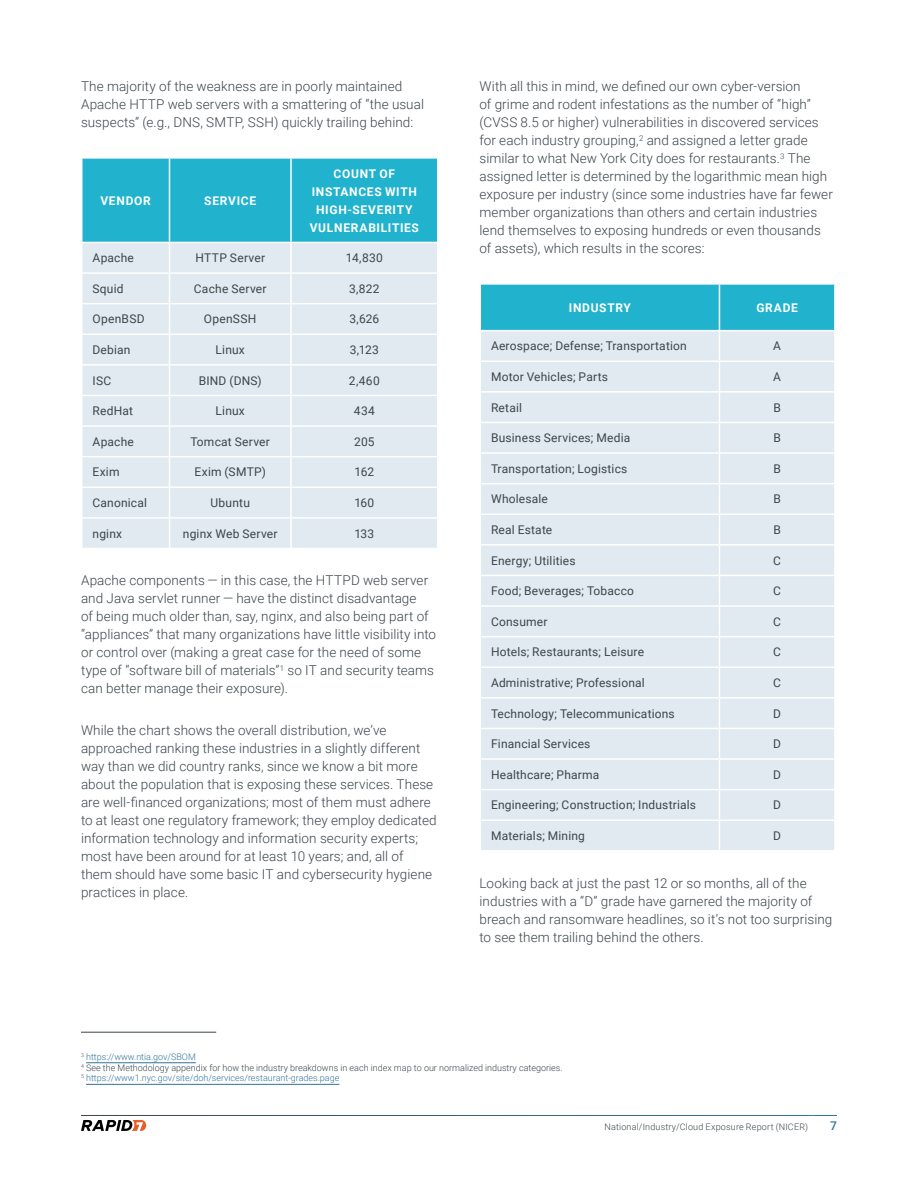
<style>
.page{position:relative;width:918px;height:1188px;background:#fff}
.page>*{position:absolute;margin:0;border:0;box-sizing:border-box;transform-origin:0 0}
.Body{font:300 13.5px/18px "Roboto";letter-spacing:.005em;color:#3b454a}
.Table_Body{font:12px "Roboto";letter-spacing:.015em;color:#3b454a}
.Table_Header{font:700 12px/18px "Roboto";letter-spacing:.06em;color:#fff;text-align:center}
.t1{font:500 12px "Roboto";color:#31739c}
.t2{font:300 9px "Roboto";color:#3b454a}
.t3{font:300 9px "Roboto";color:#31739c}
.t4{font:300 9px "Roboto";letter-spacing:.02em;color:#3b454a}
</style>
<div class="page">
<svg style="left:813px;top:1115px;width:24px;height:1px"></svg>
<svg style="left:81px;top:1120px;width:65px;height:11px"></svg>
<div style="left:82px;top:304px;width:355px;height:244px;background:#e0eaf0"></div>
<hr style="left:169px;top:304px;width:1px;height:30px;background:#fff">
<hr style="left:290px;top:304px;width:2px;height:30px;background:#fff">
<hr style="left:170px;top:334px;width:121px;height:1px;background:#fff">
<hr style="left:291px;top:334px;width:147px;height:1px;background:#fff">
<hr style="left:290px;top:335px;width:2px;height:29px;background:#fff">
<hr style="left:170px;top:364px;width:121px;height:2px;background:#fff">
<hr style="left:291px;top:364px;width:147px;height:2px;background:#fff">
<hr style="left:290px;top:366px;width:2px;height:29px;background:#fff">
<hr style="left:170px;top:395px;width:121px;height:1px;background:#fff">
<hr style="left:291px;top:395px;width:147px;height:1px;background:#fff">
<hr style="left:290px;top:396px;width:2px;height:29px;background:#fff">
<hr style="left:170px;top:425px;width:121px;height:2px;background:#fff">
<svg style="left:169px;top:335px;width:1px;height:121px"></svg>
<hr style="left:291px;top:425px;width:147px;height:2px;background:#fff">
<hr style="left:290px;top:427px;width:2px;height:29px;background:#fff">
<hr style="left:170px;top:456px;width:121px;height:1px;background:#fff">
<hr style="left:169px;top:457px;width:1px;height:30px;background:#fff">
<hr style="left:291px;top:456px;width:147px;height:1px;background:#fff">
<hr style="left:290px;top:457px;width:2px;height:30px;background:#fff">
<hr style="left:170px;top:487px;width:121px;height:1px;background:#fff">
<hr style="left:291px;top:487px;width:147px;height:1px;background:#fff">
<hr style="left:290px;top:488px;width:2px;height:29px;background:#fff">
<hr style="left:170px;top:517px;width:121px;height:2px;background:#fff">
<svg style="left:169px;top:488px;width:1px;height:60px"></svg>
<hr style="left:291px;top:517px;width:147px;height:2px;background:#fff">
<hr style="left:290px;top:519px;width:2px;height:29px;background:#fff">
<svg style="left:81px;top:158px;width:357px;height:145px;background:#75cbdc"></svg>
<hr style="left:81px;top:334px;width:89px;height:1px;background:#fff">
<hr style="left:81px;top:364px;width:89px;height:2px;background:#fff">
<hr style="left:81px;top:395px;width:89px;height:1px;background:#fff">
<hr style="left:81px;top:425px;width:89px;height:2px;background:#fff">
<hr style="left:81px;top:456px;width:89px;height:1px;background:#fff">
<hr style="left:81px;top:487px;width:89px;height:1px;background:#fff">
<hr style="left:81px;top:517px;width:89px;height:2px;background:#fff">
<hr style="left:86px;top:1062px;width:110px;height:1px;background:#31739c">
<hr style="left:86px;top:1084px;width:253px;height:1px;background:#31739c">
<svg style="left:480px;top:284px;width:355px;height:566px;background:#d2e6ee"></svg>
<hr style="left:81px;top:1032px;width:135px;height:1px;background:#3b454a">
<p class="Body" style="left:81px;top:77px;width:345px">The majority of the weakness are in poorly maintained<br>Apache HTTP web servers with a smattering of “the usual suspects” (e.g., DNS, SMTP, SSH) quickly trailing behind:</p>
<p class="Table_Header" style="left:100px;top:191px;width:52px">VENDOR</p>
<p class="Table_Header" style="left:204px;top:191px;width:53px">SERVICE</p>
<p class="Table_Header" style="left:310px;top:164px;width:111px">COUNT OF<br>INSTANCES WITH<br>HIGH-SEVERITY<br>VULNERABILITIES</p>
<p class="Table_Body" style="left:93px;top:250px;width:43px">Apache</p>
<p class="Table_Body" style="left:195px;top:250px;width:71px">HTTP Server</p>
<p class="Table_Body" style="left:346px;top:250px;width:39px">14,830</p>
<p class="Table_Body" style="left:93px;top:280px;width:33px">Squid</p>
<p class="Table_Body" style="left:194px;top:280px;width:74px">Cache Server</p>
<p class="Table_Body" style="left:349px;top:280px;width:32px">3,822</p>
<p class="Table_Body" style="left:93px;top:311px;width:54px">OpenBSD</p>
<p class="Table_Body" style="left:204px;top:311px;width:54px">OpenSSH</p>
<p class="Table_Body" style="left:349px;top:311px;width:31px">3,626</p>
<p class="Table_Body" style="left:93px;top:341px;width:39px">Debian</p>
<p class="Table_Body" style="left:216px;top:341px;width:31px">Linux</p>
<p class="Table_Body" style="left:350px;top:341px;width:30px">3,123</p>
<p class="Table_Body" style="left:93px;top:372px;width:20px">ISC</p>
<p class="Table_Body" style="left:199px;top:372px;width:65px">BIND (DNS)</p>
<p class="Table_Body" style="left:349px;top:372px;width:32px">2,460</p>
<p class="Table_Body" style="left:93px;top:403px;width:42px">RedHat</p>
<p class="Table_Body" style="left:216px;top:403px;width:31px">Linux</p>
<p class="Table_Body" style="left:354px;top:403px;width:23px">434</p>
<p class="Table_Body" style="left:93px;top:433px;width:43px">Apache</p>
<p class="Table_Body" style="left:191px;top:433px;width:81px">Tomcat Server</p>
<p class="Table_Body" style="left:354px;top:433px;width:22px">205</p>
<p class="Table_Body" style="left:93px;top:464px;width:29px">Exim</p>
<p class="Table_Body" style="left:195px;top:464px;width:73px">Exim (SMTP)</p>
<p class="Table_Body" style="left:354px;top:464px;width:21px">162</p>
<p class="Table_Body" style="left:93px;top:494px;width:56px">Canonical</p>
<p class="Table_Body" style="left:211px;top:494px;width:41px">Ubuntu</p>
<p class="Table_Body" style="left:354px;top:494px;width:22px">160</p>
<p class="Table_Body" style="left:93px;top:525px;width:31px">nginx</p>
<p class="Table_Body" style="left:183px;top:525px;width:96px">nginx Web Server</p>
<p class="Table_Body" style="left:354px;top:525px;width:22px">133</p>
<p class="Body" style="left:81px;top:571px;width:357px">Apache components — in this case, the HTTPD web server and Java servlet runner — have the distinct disadvantage<br>of being much older than, say, nginx, and also being part of “appliances” that many organizations have little visibility into or control over (making a great case for the need of some type of “software bill of materials”<sup>1</sup> so IT and security teams can better manage their exposure).</p>
<p class="Body" style="left:81px;top:721px;width:357px">While the chart shows the overall distribution, we’ve approached ranking these industries in a slightly different way than we did country ranks, since we know a bit more about the population that is exposing these services. These are well-financed organizations; most of them must adhere to at least one regulatory framework; they employ dedicated information technology and information security experts; most have been around for at least 10 years; and, all of them should have some basic IT and cybersecurity hygiene practices in place.</p>
<p class="Body" style="left:480px;top:77px;width:355px">With all this in mind, we defined our own cyber-version<br>of grime and rodent infestations as the number of “high” (CVSS 8.5 or higher) vulnerabilities in discovered services for each industry grouping,<sup>2</sup> and assigned a letter grade similar to what New York City does for restaurants.<sup>3</sup> The assigned letter is determined by the logarithmic mean high exposure per industry (since some industries have far fewer member organizations than others and certain industries lend themselves to exposing hundreds or even thousands of assets), which results in the scores:</p>
<p class="Table_Header" style="left:569px;top:298px;width:64px">INDUSTRY</p>
<p class="Table_Header" style="left:756px;top:298px;width:43px">GRADE</p>
<p class="Table_Body" style="left:491px;top:338px;width:197px">Aerospace; Defense; Transportation</p>
<p class="Table_Body" style="left:773px;top:338px;width:9px">A</p>
<p class="Table_Body" style="left:491px;top:368px;width:118px">Motor Vehicles; Parts</p>
<p class="Table_Body" style="left:773px;top:368px;width:9px">A</p>
<p class="Table_Body" style="left:491px;top:399px;width:32px">Retail</p>
<p class="Table_Body" style="left:773px;top:399px;width:9px">B</p>
<p class="Table_Body" style="left:491px;top:430px;width:141px">Business Services; Media</p>
<p class="Table_Body" style="left:773px;top:430px;width:9px">B</p>
<p class="Table_Body" style="left:491px;top:460px;width:138px">Transportation; Logistics</p>
<p class="Table_Body" style="left:773px;top:460px;width:9px">B</p>
<p class="Table_Body" style="left:491px;top:491px;width:58px">Wholesale</p>
<p class="Table_Body" style="left:773px;top:491px;width:9px">B</p>
<p class="Table_Body" style="left:491px;top:521px;width:63px">Real Estate</p>
<p class="Table_Body" style="left:773px;top:521px;width:9px">B</p>
<p class="Table_Body" style="left:491px;top:552px;width:86px">Energy; Utilities</p>
<p class="Table_Body" style="left:773px;top:552px;width:9px">C</p>
<p class="Table_Body" style="left:491px;top:583px;width:145px">Food; Beverages; Tobacco</p>
<p class="Table_Body" style="left:773px;top:583px;width:9px">C</p>
<p class="Table_Body" style="left:491px;top:613px;width:58px">Consumer</p>
<p class="Table_Body" style="left:773px;top:613px;width:9px">C</p>
<p class="Table_Body" style="left:491px;top:644px;width:155px">Hotels; Restaurants; Leisure</p>
<p class="Table_Body" style="left:773px;top:644px;width:9px">C</p>
<p class="Table_Body" style="left:491px;top:674px;width:155px">Administrative; Professional</p>
<p class="Table_Body" style="left:773px;top:674px;width:9px">C</p>
<p class="Table_Body" style="left:491px;top:705px;width:185px">Technology; Telecommunications</p>
<p class="Table_Body" style="left:773px;top:705px;width:9px">D</p>
<p class="Table_Body" style="left:491px;top:736px;width:101px">Financial Services</p>
<p class="Table_Body" style="left:773px;top:736px;width:9px">D</p>
<p class="Table_Body" style="left:491px;top:766px;width:110px">Healthcare; Pharma</p>
<p class="Table_Body" style="left:773px;top:766px;width:9px">D</p>
<p class="Table_Body" style="left:491px;top:797px;width:206px">Engineering; Construction; Industrials</p>
<p class="Table_Body" style="left:773px;top:797px;width:9px">D</p>
<p class="Table_Body" style="left:491px;top:827px;width:95px">Materials; Mining</p>
<p class="Table_Body" style="left:773px;top:827px;width:9px">D</p>
<p class="Body" style="left:480px;top:873px;width:354px">Looking back at just the past 12 or so months, all of the industries with a “D” grade have garnered the majority of breach and ransomware headlines, so it’s not too surprising to see them trailing behind the others.</p>
<p class="t3" style="left:81px;top:1050px;width:116px"><sup>3</sup> https://www.ntia.gov/SBOM</p>
<p class="t2" style="left:81px;top:1061px;width:483px"><sup>4</sup> See the Methodology appendix for how the industry breakdowns in each index map to our normalized industry categories.</p>
<p class="t3" style="left:81px;top:1072px;width:260px"><sup>5</sup> https://www1.nyc.gov/site/doh/services/restaurant-grades.page</p>
<p class="t4" style="left:605px;top:1120px;width:205px">National/Industry/Cloud Exposure Report (NICER)</p>
<p class="t1" style="left:830px;top:1118px;width:8px">7</p>
</div>
